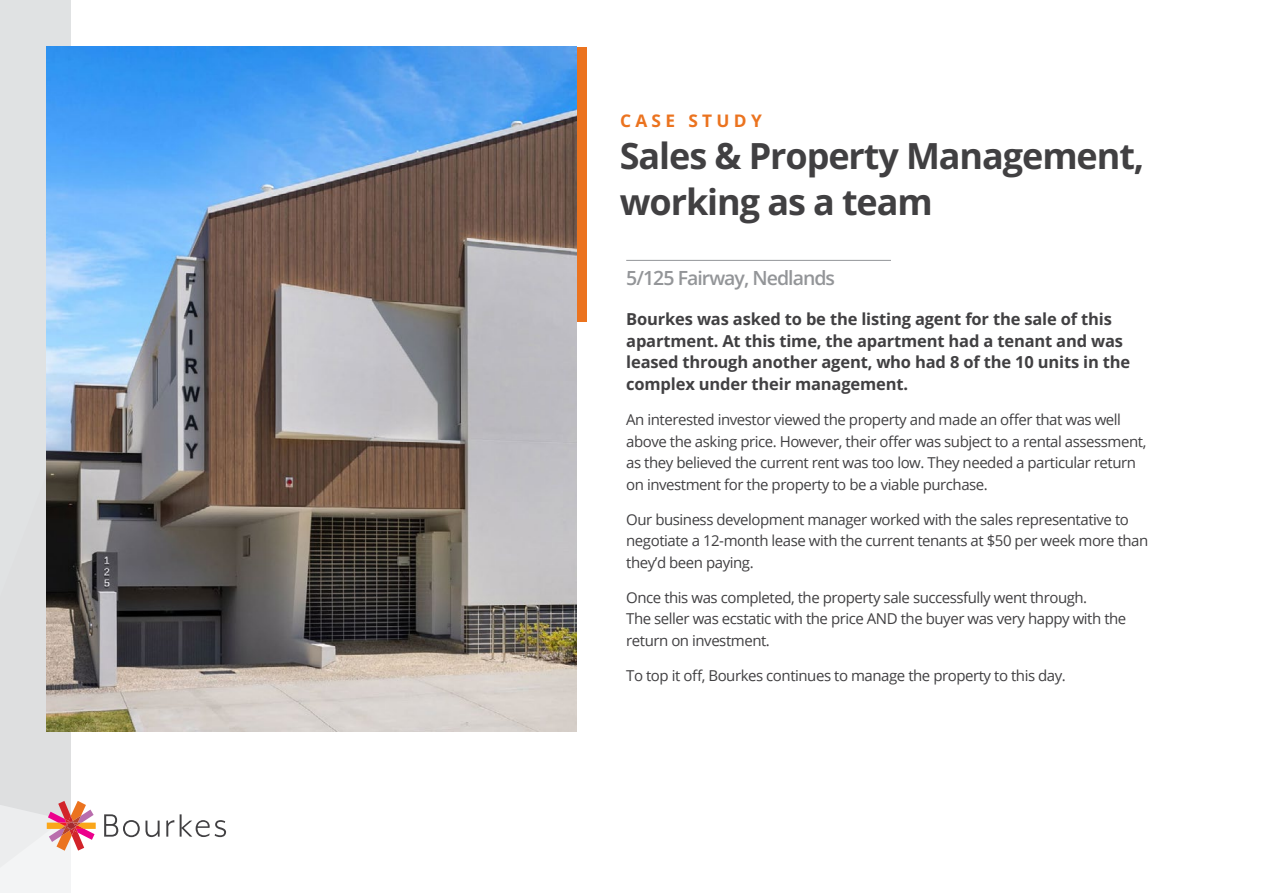
<style>
.page{position:relative;width:1263px;height:893px;background:#fff}
.page>*{position:absolute;margin:0;border:0;box-sizing:border-box;transform-origin:0 0}
.t1{font:700 36px/46.5px "Open Sans";letter-spacing:-.03em;color:#414042}
.t2{font:600 19.5px "Open Sans";letter-spacing:-.05em;color:#939598}
.t3{font:700 17.25px "Open Sans";letter-spacing:.25em;color:#eb731f}
.t4{font:700 16.5px/21.8px "Open Sans";letter-spacing:-.01em;color:#414042}
.t5{font:15px/21.8px "Open Sans";letter-spacing:-.03em;color:#414042}
</style>
<div class="page">
<svg style="left:0;top:0;width:71px;height:893px;background:#dfe1e2"></svg>
<svg style="left:47px;top:801px;width:49px;height:50px"></svg>
<svg style="left:104px;top:814px;width:56px;height:23px"></svg>
<svg style="left:166px;top:820px;width:8px;height:17px"></svg>
<svg style="left:180px;top:814px;width:46px;height:23px"></svg>
<div style="left:577px;top:47px;width:10px;height:274px;background:#eb731f"></div>
<img style="left:47px;top:47px;width:530px;height:684px">
<hr style="left:626px;top:260px;width:265px;height:1px;background:#939598">
<p class="t3" style="left:620px;top:109px;width:143px">CASE STUDY</p>
<h1 class="t1" style="left:620px;top:131px;width:526px">Sales &amp; Property Management, working as a team</h1>
<h2 class="t2" style="left:626px;top:264px;width:210px">5/125 Fairway, Nedlands</h2>
<p class="t4" style="left:626px;top:308px;width:506px">Bourkes was asked to be the listing agent for the sale of this apartment. At this time, the apartment had a tenant and was leased through another agent, who had 8 of the 10 units in the complex under their management.</p>
<p class="t5" style="left:626px;top:408px;width:522px">An interested investor viewed the property and made an offer that was well above the asking price. However, their offer was subject to a rental assessment, as they believed the current rent was too low. They needed a particular return on investment for the property to be a viable purchase.</p>
<p class="t5" style="left:626px;top:508px;width:524px">Our business development manager worked with the sales representative to negotiate a 12-month lease with the current tenants at $50 per week more than they’d been paying.</p>
<p class="t5" style="left:626px;top:586px;width:502px">Once this was completed, the property sale successfully went through.<br>The seller was ecstatic with the price AND the buyer was very happy with the return on investment.</p>
<p class="t5" style="left:626px;top:664px;width:441px">To top it off, Bourkes continues to manage the property to this day.</p>
</div>
